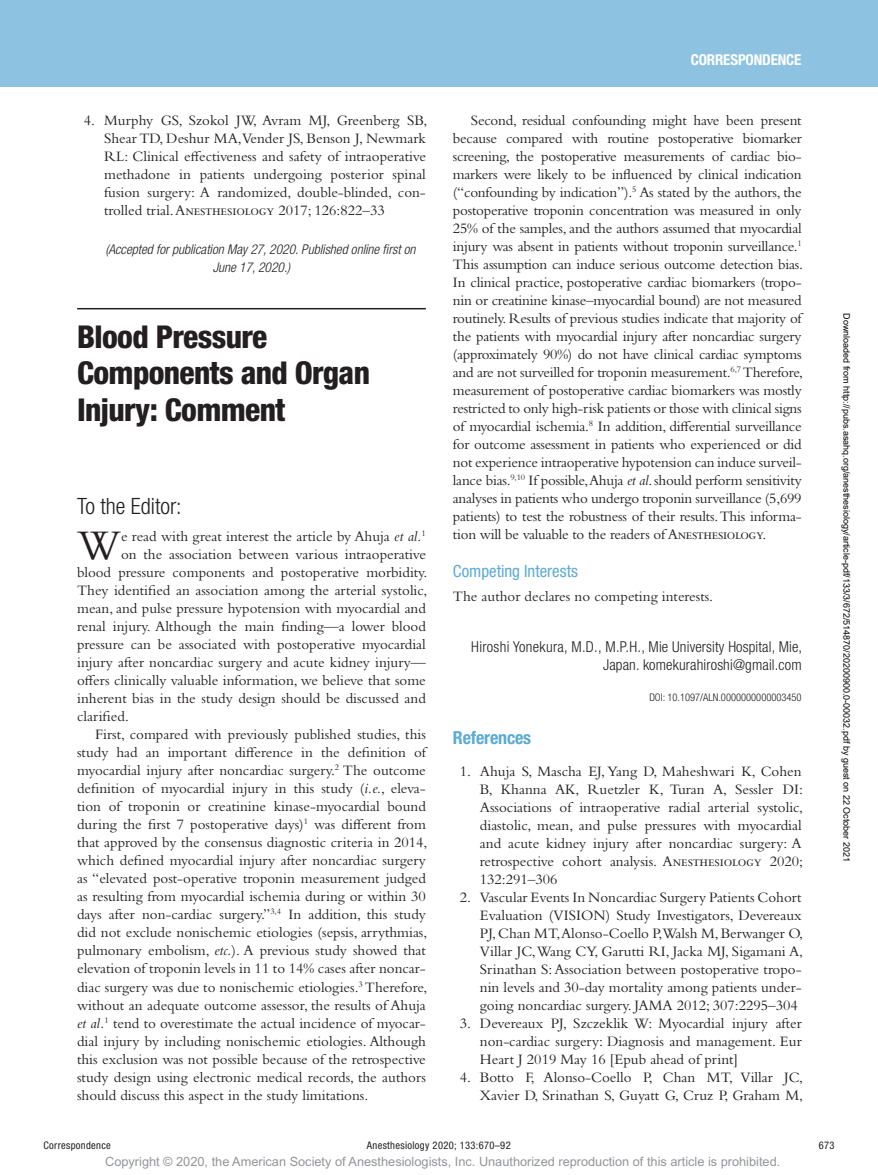
<style>
.page{position:relative;width:878px;height:1175px;background:#fff}
.page>*{position:absolute;margin:0;border:0;box-sizing:border-box;transform-origin:0 0}
.t1{font:43.95px "Bembo Std";color:#231f20}
.t2{font:800 condensed 31.5px/36px "Helvetica Neue LT Std";letter-spacing:-.02em;color:#231f20}
.t3{font:300 condensed 22.5px "Helvetica Neue LT Std";color:#231f20}
.t4{font:700 condensed 18px "Helvetica Neue LT Std";letter-spacing:-.01em;color:#5caad4}
.t5{font:condensed 16.8px "Helvetica Neue LT Std";color:#5caad4}
.t6{font:15px/18px "Bembo Std";color:#231f20;text-align:justify}
.t7{font:300 condensed 15px/18px "Helvetica Neue LT Std";letter-spacing:.01em;color:#231f20;text-align:right}
.t8{font:700 condensed 15px "Helvetica Neue LT Std";letter-spacing:-.01em;color:#fff}
.t9{font:italic 300 condensed 13.5px/18px "Helvetica Neue LT Std";color:#231f20}
.t10{font:12.75px "Arial MT Std";color:#939598}
.t11{font:condensed 10.5px "Helvetica Neue LT Std";letter-spacing:.03em;color:#231f20}
.t12{font:300 condensed 10.5px "Helvetica Neue LT Std";color:#231f20}
.t13{font:9px "Arial";color:#000}
.s1{font-style:italic}
</style>
<div class="page">
<div style="left:0;top:0;width:878px;height:86px;background:#8dc3e0"></div>
<hr style="left:77px;top:308px;width:349px;height:1px;background:#231f20">
<p class="t6" style="left:104px;top:111px;width:325px;text-indent:-20px">4. Murphy GS, Szokol JW, Avram MJ, Greenberg SB, Shear TD, Deshur MA,Vender JS, Benson J, Newmark RL: Clinical effectiveness and safety of intraoperative methadone in patients undergoing posterior spinal fusion surgery: A randomized, double-blinded, con&shy;trolled trial. Anesthesiology 2017; 126:822–33</p>
<p class="t9" style="left:213px;top:240px;width:204px;text-indent:-107px">(Accepted for publication May 27, 2020. Published online first on<br>June 17, 2020.)</p>
<h2 class="t2" style="left:77px;top:319px;width:294px">Blood Pressure<br>Components and Organ<br>Injury: Comment</h2>
<h3 class="t3" style="left:77px;top:493px;width:106px">To the Editor:</h3>
<h1 class="t1" style="left:77px;top:520px;width:45px">W</h1>
<p class="t6" style="left:121px;top:527px;width:306px">e read with great interest the article by Ahuja <span class="s1">et al.</span><sup>1</sup></p>
<p class="t6" style="left:121px;top:545px;width:306px">on the association between various intraoperative</p>
<p class="t6" style="left:77px;top:563px;width:352px">blood pressure components and postoperative morbidity.</p>
<p class="t6" style="left:77px;top:581px;width:352px">They identified an association among the arterial systolic,</p>
<p class="t6" style="left:77px;top:599px;width:350px">mean, and pulse pressure hypotension with myocardial and</p>
<p class="t6" style="left:77px;top:617px;width:350px">renal injury. Although the main finding—a lower blood</p>
<p class="t6" style="left:77px;top:635px;width:350px">pressure can be associated with postoperative myocardial</p>
<p class="t6" style="left:77px;top:653px;width:350px">injury after noncardiac surgery and acute kidney injury—</p>
<p class="t6" style="left:77px;top:671px;width:350px">offers clinically valuable information, we believe that some</p>
<p class="t6" style="left:77px;top:689px;width:350px">inherent bias in the study design should be discussed and</p>
<p class="t6" style="left:77px;top:707px;width:53px">clarified.</p>
<p class="t6" style="left:95px;top:725px;width:332px">First, compared with previously published studies, this</p>
<p class="t6" style="left:77px;top:743px;width:350px">study had an important difference in the definition of</p>
<p class="t6" style="left:77px;top:761px;width:350px">myocardial injury after noncardiac surgery.<sup>2</sup> The outcome</p>
<p class="t6" style="left:77px;top:779px;width:350px">definition of myocardial injury in this study (<span class="s1">i.e.</span>, eleva-</p>
<p class="t6" style="left:77px;top:797px;width:350px">tion of troponin or creatinine kinase-myocardial bound</p>
<p class="t6" style="left:77px;top:815px;width:350px">during the first 7 postoperative days)<sup>1</sup> was different from</p>
<p class="t6" style="left:77px;top:833px;width:352px">that approved by the consensus diagnostic criteria in 2014,</p>
<p class="t6" style="left:77px;top:851px;width:350px">which defined myocardial injury after noncardiac surgery</p>
<p class="t6" style="left:77px;top:869px;width:350px">as “elevated post-operative troponin measurement judged</p>
<p class="t6" style="left:77px;top:887px;width:350px">as resulting from myocardial ischemia during or within 30</p>
<p class="t6" style="left:77px;top:905px;width:350px">days after non-cardiac surgery.”<sup>3,4</sup> In addition, this study</p>
<p class="t6" style="left:77px;top:923px;width:352px">did not exclude nonischemic etiologies (sepsis, arrythmias,</p>
<p class="t6" style="left:77px;top:941px;width:350px">pulmonary embolism, <span class="s1">etc.</span>). A previous study showed that</p>
<p class="t6" style="left:77px;top:959px;width:350px">elevation of troponin levels in 11 to 14% cases after noncar-</p>
<p class="t6" style="left:77px;top:977px;width:352px">diac surgery was due to nonischemic etiologies.<sup>3</sup> Therefore,</p>
<p class="t6" style="left:77px;top:995px;width:350px">without an adequate outcome assessor, the results of Ahuja</p>
<p class="t6" style="left:77px;top:1013px;width:350px"><span class="s1">et al.</span><sup>1</sup> tend to overestimate the actual incidence of myocar-</p>
<p class="t6" style="left:77px;top:1031px;width:350px">dial injury by including nonischemic etiologies. Although</p>
<p class="t6" style="left:77px;top:1049px;width:350px">this exclusion was not possible because of the retrospective</p>
<p class="t6" style="left:77px;top:1067px;width:350px">study design using electronic medical records, the authors</p>
<p class="t6" style="left:77px;top:1085px;width:293px">should discuss this aspect in the study limitations.</p>
<p class="t8" style="left:690px;top:51px;width:112px">CORRESPONDENCE</p>
<p class="t6" style="left:453px;top:111px;width:352px;text-indent:18px">Second, residual confounding might have been present because compared with routine postoperative biomarker screening, the postoperative measurements of cardiac bio&shy;markers were likely to be influenced by clinical indication (“confounding by indication”).<sup>5</sup> As stated by the authors, the postoperative troponin concentration was measured in only 25% of the samples, and the authors assumed that myocardial injury was absent in patients without troponin surveillance.<sup>1<br></sup>This assumption can induce serious outcome detection bias.<br>In clinical practice, postoperative cardiac biomarkers (tropo&shy;nin or creatinine kinase–myocardial bound) are not measured routinely. Results of previous studies indicate that majority of the patients with myocardial injury after noncardiac surgery (approximately 90%) do not have clinical cardiac symptoms and are not surveilled for troponin measurement.<sup>6,7</sup> Therefore, measurement of postoperative cardiac biomarkers was mostly restricted to only high-risk patients or those with clinical signs of myocardial ischemia.<sup>8</sup> In addition, differential surveillance for outcome assessment in patients who experienced or did not experience intraoperative hypotension can induce surveil&shy;lance bias.<sup>9,10</sup> If possible,Ahuja <span class="s1">et al</span>. should perform sensitivity analyses in patients who undergo troponin surveillance (5,699 patients) to test the robustness of their results. This informa&shy;tion will be valuable to the readers of Anesthesiology.</p>
<p class="t5" style="left:453px;top:561px;width:126px">Competing Interests</p>
<p class="t6" style="left:453px;top:587px;width:262px">The author declares no competing interests.</p>
<p class="t7" style="left:471px;top:638px;width:332px">Hiroshi Yonekura, M.D., M.P.H., Mie University Hospital, Mie,<br>Japan. komekurahiroshi@gmail.com</p>
<p class="t12" style="left:649px;top:691px;width:154px">DOI: 10.1097/ALN.0000000000003450</p>
<p class="t4" style="left:453px;top:727px;width:80px">References</p>
<p class="t6" style="left:480px;top:762px;width:325px;text-indent:-20px">1. Ahuja S, Mascha EJ, Yang D, Maheshwari K, Cohen B, Khanna AK, Ruetzler K, Turan A, Sessler DI:<br>Associations of intraoperative radial arterial systolic, diastolic, mean, and pulse pressures with myocardial and acute kidney injury after noncardiac surgery: A retrospective cohort analysis. Anesthesiology 2020; 132:291–306</p>
<p class="t6" style="left:480px;top:888px;width:325px;text-indent:-20px">2. Vascular Events In Noncardiac Surgery Patients Cohort Evaluation (VISION) Study Investigators, Devereaux PJ, Chan MT,Alonso-Coello P,Walsh M, Berwanger O, Villar JC, Wang CY, Garutti RI, Jacka MJ, Sigamani A, Srinathan S: Association between postoperative tropo&shy;nin levels and 30-day mortality among patients under&shy;going noncardiac surgery. JAMA 2012; 307:2295–304</p>
<p class="t6" style="left:480px;top:1014px;width:323px;text-indent:-20px">3. Devereaux PJ, Szczeklik W: Myocardial injury after non-cardiac surgery: Diagnosis and management. Eur Heart J 2019 May 16 [Epub ahead of print]</p>
<p class="t6" style="left:459px;top:1068px;width:345px;text-align:right">4. Botto F, Alonso-Coello P, Chan MT, Villar JC,<br>Xavier D, Srinathan S, Guyatt G, Cruz P, Graham M,</p>
<p class="t13" style="left:850px;top:313px;width:550px;rotate:90deg">Downloaded from http://pubs.asahq.org/anesthesiology/article-pdf/133/3/672/514870/20200900.0-00032.pdf by guest on 22 October 2021</p>
<p class="t11" style="left:44px;top:1139px;width:69px">Correspondence</p>
<p class="t11" style="left:367px;top:1139px;width:145px">Anesthesiology 2020; 133:670–92</p>
<p class="t11" style="left:818px;top:1139px;width:17px">673</p>
<p class="t10" style="left:105px;top:1154px;width:676px">Copyright © 2020, the American Society of Anesthesiologists, Inc. Unauthorized reproduction of this article is prohibited.</p>
</div>
